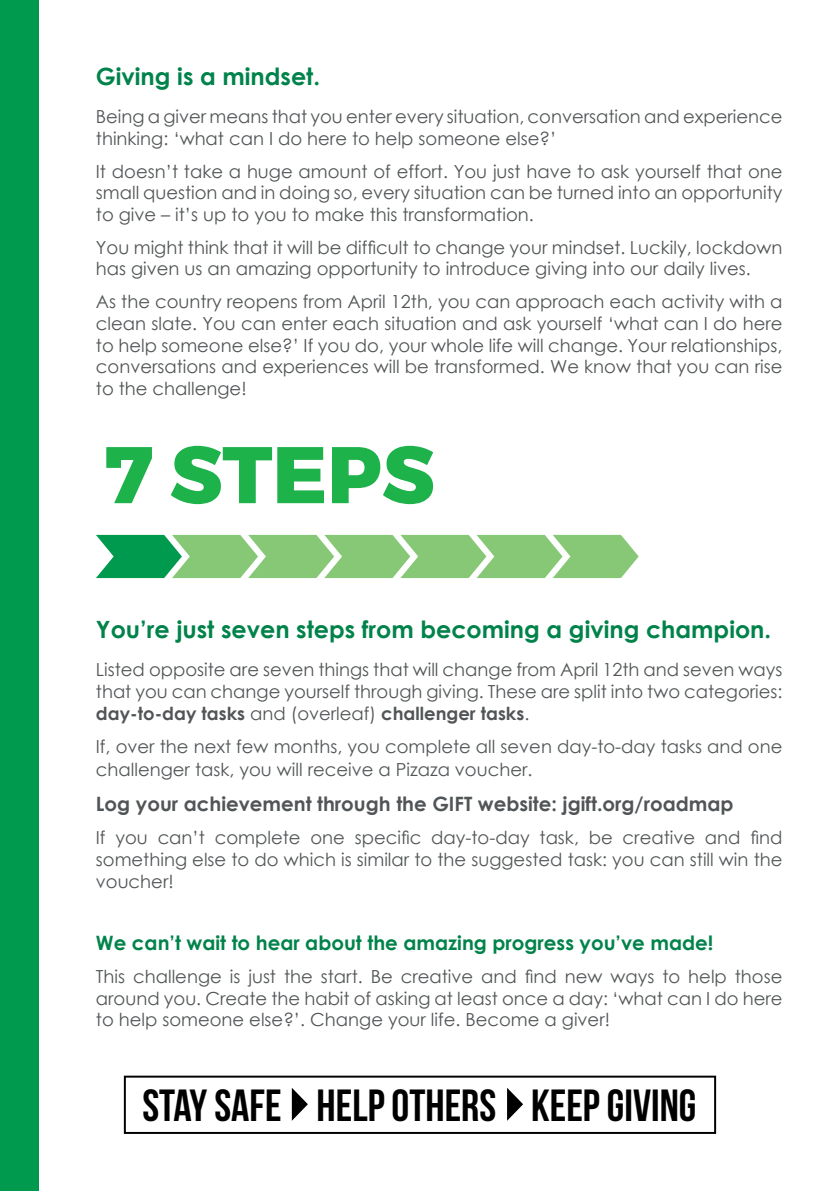
<style>
.page{position:relative;width:840px;height:1191px;background:#fff}
.page>*{position:absolute;margin:0;border:0;box-sizing:border-box;transform-origin:0 0}
.t1{font:800 80px "Montserrat";color:#1eb24b}
.t2{font:700 45px "Bebas Neue";color:#000}
.t3{font:700 23.8px "Century Gothic";color:#00834a}
.t4{font:700 19.8px "Century Gothic";color:#525557}
.t5{font:700 19.8px "Century Gothic";color:#00834a}
.t6{font:18px/21.6px "Century Gothic";color:#525557;text-align:justify}
.s1{font-weight:700}
</style>
<div class="page">
<svg style="left:96px;top:535px;width:542px;height:43px"></svg>
<div style="left:0;top:0;width:38px;height:1191px;background:#009a4e"></div>
<svg style="left:292px;top:1088px;width:16px;height:32px"></svg>
<svg style="left:507px;top:1088px;width:16px;height:32px"></svg>
<div style="left:124px;top:1075px;width:591px;height:59px;border:2px solid #000"></div>
<h3 class="t3" style="left:96px;top:58px;width:225px">Giving is a mindset.</h3>
<p class="t6" style="left:96px;top:106px;width:687px">Being a giver means that you enter every situation, conversation and experience thinking: ‘what can I do here to help someone else?’</p>
<p class="t6" style="left:96px;top:160px;width:687px">It doesn’t take a huge amount of effort. You just have to ask yourself that one small question and in doing so, every situation can be turned into an opportunity to give – it’s up to you to make this transformation.</p>
<p class="t6" style="left:96px;top:236px;width:687px">You might think that it will be difficult to change your mindset. Luckily, lockdown has given us an amazing opportunity to introduce giving into our daily lives.</p>
<p class="t6" style="left:96px;top:291px;width:687px">As the country reopens from April 12th, you can approach each activity with a clean slate. You can enter each situation and ask yourself ‘what can I do here to help someone else?’ If you do, your whole life will change. Your relationships, conversations and experiences will be transformed. We know that you can rise to the challenge!</p>
<h1 class="t1" style="left:105px;top:410px;width:330px">7 STEPS</h1>
<h3 class="t3" style="left:96px;top:611px;width:676px">You’re just seven steps from becoming a giving champion.</h3>
<p class="t6" style="left:96px;top:659px;width:687px">Listed opposite are seven things that will change from April 12th and seven ways that you can change yourself through giving. These are split into two categories: <span class="s1">day-to-day tasks</span> and (overleaf) <span class="s1">challenger tasks</span>.</p>
<p class="t6" style="left:96px;top:734px;width:687px;line-height:23.8px">If, over the next few months, you complete all seven day-to-day tasks and one challenger task, you will receive a Pizaza voucher.</p>
<p class="t4" style="left:96px;top:789px;width:638px">Log your achievement through the GIFT website: jgift.org/roadmap</p>
<p class="t6" style="left:96px;top:826px;width:687px">If you can’t complete one specific day-to-day task, be creative and find something else to do which is similar to the suggested task: you can still win the voucher!</p>
<p class="t5" style="left:96px;top:928px;width:618px">We can’t wait to hear about the amazing progress you’ve made!</p>
<p class="t6" style="left:96px;top:965px;width:687px">This challenge is just the start. Be creative and find new ways to help those around you. Create the habit of asking at least once a day: ‘what can I do here to help someone else?’. Change your life. Become a giver!</p>
<h2 class="t2" style="left:142px;top:1080px;width:555px">STAY SAFE HELP OTHERS KEEP GIVING</h2>
</div>
